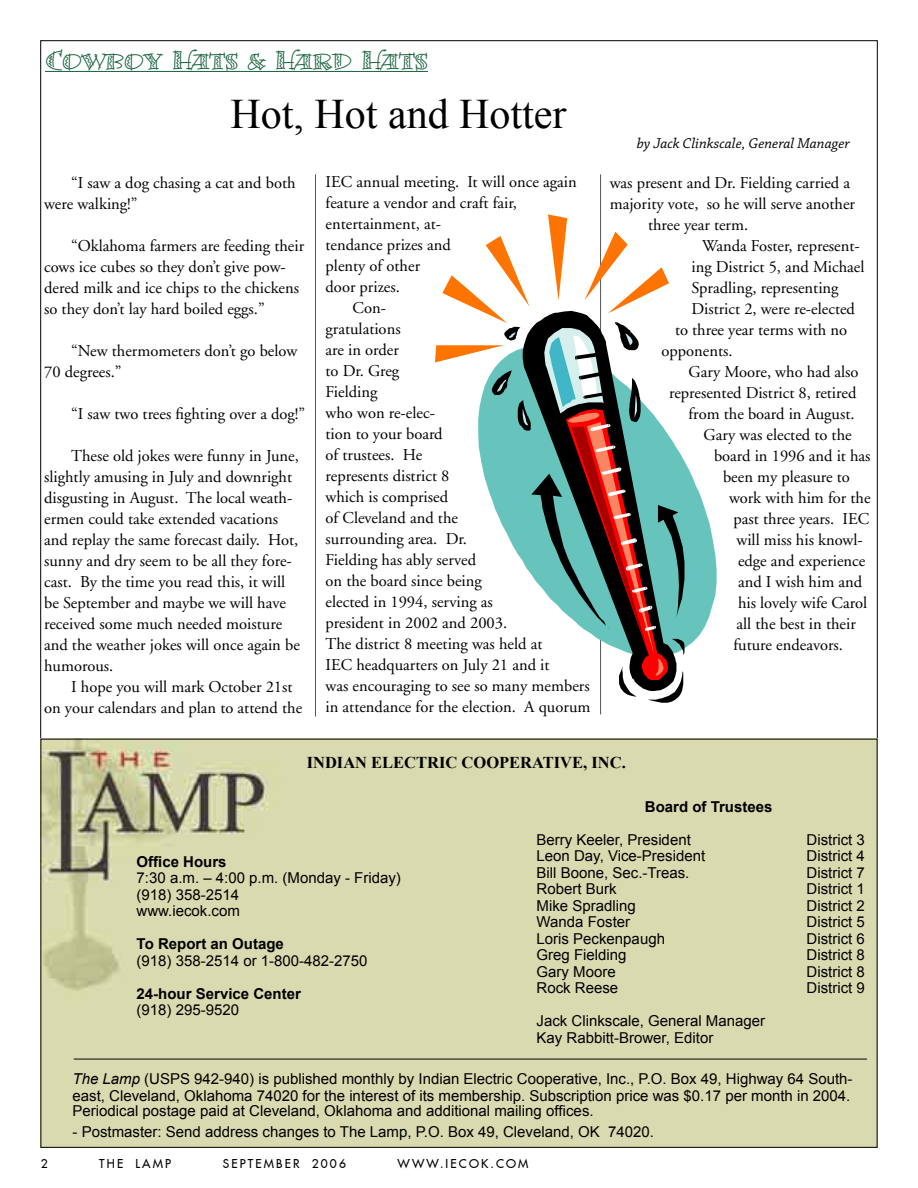
<style>
.page{position:relative;width:918px;height:1188px;background:#fff}
.page>*{position:absolute;margin:0;border:0;box-sizing:border-box;transform-origin:0 0}
.t1{font:42px "Times New Roman";color:#000}
.t2{font:24px "Bermuda LP Squiggle";color:#19623e}
.t3{font:16.5px/21px "Adobe Garamond";color:#000}
.t4{font:700 16.5px "Times New Roman";color:#000}
.t5{font:15px/16.5px "Arial";color:#000}
.t6{font:700 15px "Arial";color:#000}
.t7{font:15px "Chaparral MM It 390 10";color:#000}
.t8{font:12px "Fujiyama 2 Plain";letter-spacing:.18em;color:#000}
.s1{font-style:italic}
</style>
<div class="page">
<div style="left:42px;top:741px;width:834px;height:405px;background:#d9dab0"></div>
<hr style="left:74px;top:1059px;width:793px;height:1px;background:#000">
<hr style="left:600px;top:174px;width:1px;height:540px;background:#565656">
<hr style="left:45px;top:71px;width:383px;height:1px;background:#19623e">
<svg style="left:685px;top:462px;width:32px;height:186px;fill:#67c4bd"></svg>
<svg style="left:435px;top:214px;width:250px;height:489px"></svg>
<hr style="left:315px;top:174px;width:1px;height:542px;background:#565656">
<h2 class="t2" style="left:45px;top:46px;width:385px">Cowboy Hats &amp; Hard Hats</h2>
<h1 class="t1" style="left:231px;top:86px;width:337px">Hot, Hot and Hotter</h1>
<p class="t3" style="left:44px;top:173px;width:253px;text-indent:27px">“I saw a dog chasing a cat and both were walking!”</p>
<p class="t3" style="left:44px;top:236px;width:262px;text-indent:27px">“Oklahoma farmers are feeding their cows ice cubes so they don’t give pow&shy;dered milk and ice chips to the chickens so they don’t lay hard boiled eggs.”</p>
<p class="t3" style="left:44px;top:341px;width:255px;text-indent:27px">“New thermometers don’t go below<br>70 degrees.”</p>
<p class="t3" style="left:71px;top:404px;width:236px">“I saw two trees fighting over a dog!”</p>
<p class="t3" style="left:44px;top:446px;width:257px;text-indent:27px">These old jokes were funny in June, slightly amusing in July and downright disgusting in August. The local weath&shy;ermen could take extended vacations and replay the same forecast daily. Hot, sunny and dry seem to be all they fore&shy;cast. By the time you read this, it will be September and maybe we will have received some much needed moisture and the weather jokes will once again be humorous.</p>
<p class="t3" style="left:44px;top:677px;width:260px;text-indent:27px">I hope you will mark October 21st on your calendars and plan to attend the</p>
<p class="t3" style="left:326px;top:172px;width:253px">IEC annual meeting. It will once again</p>
<p class="t3" style="left:326px;top:193px;width:193px">feature a vendor and craft fair,</p>
<p class="t3" style="left:326px;top:214px;width:117px">entertainment, at-</p>
<p class="t3" style="left:326px;top:235px;width:127px">tendance prizes and</p>
<p class="t3" style="left:326px;top:256px;width:96px">plenty of other</p>
<p class="t3" style="left:326px;top:277px;width:76px">door prizes.</p>
<p class="t3" style="left:353px;top:298px;width:35px">Con-</p>
<p class="t3" style="left:326px;top:319px;width:77px">gratulations</p>
<p class="t3" style="left:326px;top:340px;width:75px">are in order</p>
<p class="t3" style="left:326px;top:361px;width:75px">to Dr. Greg</p>
<p class="t3" style="left:326px;top:382px;width:53px">Fielding</p>
<p class="t3" style="left:326px;top:403px;width:111px">who won re-elec-</p>
<p class="t3" style="left:326px;top:424px;width:119px">tion to your board</p>
<p class="t3" style="left:326px;top:445px;width:98px">of trustees. He</p>
<p class="t3" style="left:326px;top:466px;width:125px">represents district 8</p>
<p class="t3" style="left:326px;top:487px;width:124px">which is comprised</p>
<p class="t3" style="left:326px;top:508px;width:134px">of Cleveland and the</p>
<p class="t3" style="left:326px;top:529px;width:143px">surrounding area. Dr.</p>
<p class="t3" style="left:326px;top:550px;width:152px">Fielding has ably served</p>
<p class="t3" style="left:326px;top:571px;width:158px">on the board since being</p>
<p class="t3" style="left:326px;top:592px;width:169px">elected in 1994, serving as</p>
<p class="t3" style="left:326px;top:613px;width:183px">president in 2002 and 2003.</p>
<p class="t3" style="left:326px;top:634px;width:218px">The district 8 meeting was held at</p>
<p class="t3" style="left:326px;top:655px;width:225px">IEC headquarters on July 21 and it</p>
<p class="t3" style="left:326px;top:676px;width:266px">was encouraging to see so many members</p>
<p class="t3" style="left:326px;top:697px;width:266px">in attendance for the election. A quorum</p>
<p class="t7" style="left:637px;top:135px;width:215px">by Jack Clinkscale, General Manager</p>
<p class="t3" style="left:610px;top:173px;width:242px">was present and Dr. Fielding carried a</p>
<p class="t3" style="left:610px;top:194px;width:247px">majority vote, so he will serve another</p>
<p class="t3" style="left:648px;top:215px;width:102px">three year term.</p>
<p class="t3" style="left:702px;top:236px;width:159px">Wanda Foster, represent-</p>
<p class="t3" style="left:692px;top:257px;width:175px">ing District 5, and Michael</p>
<p class="t3" style="left:692px;top:278px;width:149px">Spradling, representing</p>
<p class="t3" style="left:692px;top:299px;width:165px">District 2, were re-elected</p>
<p class="t3" style="left:675px;top:320px;width:174px">to three year terms with no</p>
<p class="t3" style="left:662px;top:341px;width:73px">opponents.</p>
<p class="t3" style="left:689px;top:362px;width:172px">Gary Moore, who had also</p>
<p class="t3" style="left:669px;top:383px;width:189px">represented District 8, retired</p>
<p class="t3" style="left:689px;top:404px;width:168px">from the board in August.</p>
<p class="t3" style="left:704px;top:425px;width:150px">Gary was elected to the</p>
<p class="t3" style="left:714px;top:446px;width:158px">board in 1996 and it has</p>
<p class="t3" style="left:723px;top:467px;width:128px">been my pleasure to</p>
<p class="t3" style="left:729px;top:488px;width:143px">work with him for the</p>
<p class="t3" style="left:734px;top:509px;width:137px">past three years. IEC</p>
<p class="t3" style="left:737px;top:530px;width:128px">will miss his knowl-</p>
<p class="t3" style="left:738px;top:551px;width:129px">edge and experience</p>
<p class="t3" style="left:738px;top:572px;width:126px">and I wish him and</p>
<p class="t3" style="left:738px;top:593px;width:131px">his lovely wife Carol</p>
<p class="t3" style="left:737px;top:614px;width:121px">all the best in their</p>
<p class="t3" style="left:734px;top:635px;width:111px">future endeavors.</p>
<p class="t4" style="left:307px;top:751px;width:321px">INDIAN ELECTRIC COOPERATIVE, INC.</p>
<p class="t6" style="left:137px;top:852px;width:92px">Office Hours</p>
<p class="t5" style="left:137px;top:870px;width:266px">7:30 a.m. – 4:00 p.m. (Monday - Friday) (918) 358-2514<br>www.iecok.com</p>
<p class="t6" style="left:137px;top:934px;width:149px">To Report an Outage</p>
<p class="t5" style="left:137px;top:953px;width:232px">(918) 358-2514 or 1-800-482-2750</p>
<p class="t6" style="left:137px;top:984px;width:166px">24-hour Service Center</p>
<p class="t5" style="left:137px;top:1002px;width:104px">(918) 295-9520</p>
<p class="t6" style="left:645px;top:797px;width:129px">Board of Trustees</p>
<p class="t5" style="left:537px;top:832px;width:156px">Berry Keeler, President</p>
<p class="t5" style="left:807px;top:832px;width:60px">District 3</p>
<p class="t5" style="left:537px;top:848px;width:170px">Leon Day, Vice-President</p>
<p class="t5" style="left:807px;top:848px;width:60px">District 4</p>
<p class="t5" style="left:537px;top:865px;width:154px">Bill Boone, Sec.-Treas.</p>
<p class="t5" style="left:807px;top:865px;width:60px">District 7</p>
<p class="t5" style="left:537px;top:881px;width:82px">Robert Burk</p>
<p class="t5" style="left:807px;top:881px;width:60px">District 1</p>
<p class="t5" style="left:537px;top:898px;width:101px">Mike Spradling</p>
<p class="t5" style="left:807px;top:898px;width:60px">District 2</p>
<p class="t5" style="left:537px;top:914px;width:95px">Wanda Foster</p>
<p class="t5" style="left:807px;top:914px;width:60px">District 5</p>
<p class="t5" style="left:537px;top:931px;width:130px">Loris Peckenpaugh</p>
<p class="t5" style="left:807px;top:931px;width:60px">District 6</p>
<p class="t5" style="left:537px;top:947px;width:92px">Greg Fielding</p>
<p class="t5" style="left:807px;top:947px;width:60px">District 8</p>
<p class="t5" style="left:537px;top:964px;width:81px">Gary Moore</p>
<p class="t5" style="left:807px;top:964px;width:60px">District 8</p>
<p class="t5" style="left:537px;top:980px;width:83px">Rock Reese</p>
<p class="t5" style="left:807px;top:980px;width:60px">District 9</p>
<p class="t5" style="left:537px;top:1013px;width:230px">Jack Clinkscale, General Manager<br>Kay Rabbitt-Brower, Editor</p>
<p class="t5" style="left:73px;top:1071px;width:782px"><span class="s1">The Lamp</span> (USPS 942-940) is published monthly by Indian Electric Cooperative, Inc., P.O. Box 49, Highway 64 South&shy;east, Cleveland, Oklahoma 74020 for the interest of its membership. Subscription price was $0.17 per month in 2004.</p>
<p class="t5" style="left:73px;top:1102px;width:523px">Periodical postage paid at Cleveland, Oklahoma and additional mailing offices.</p>
<p class="t5" style="left:73px;top:1124px;width:583px">- Postmaster: Send address changes to The Lamp, P.O. Box 49, Cleveland, OK 74020.</p>
<p class="t8" style="left:41px;top:1156px;width:8px">2</p>
<p class="t8" style="left:99px;top:1156px;width:73px">THE LAMP</p>
<p class="t8" style="left:223px;top:1156px;width:125px">SEPTEMBER 2006</p>
<p class="t8" style="left:398px;top:1156px;width:132px">WWW.IECOK.COM</p>
</div>
